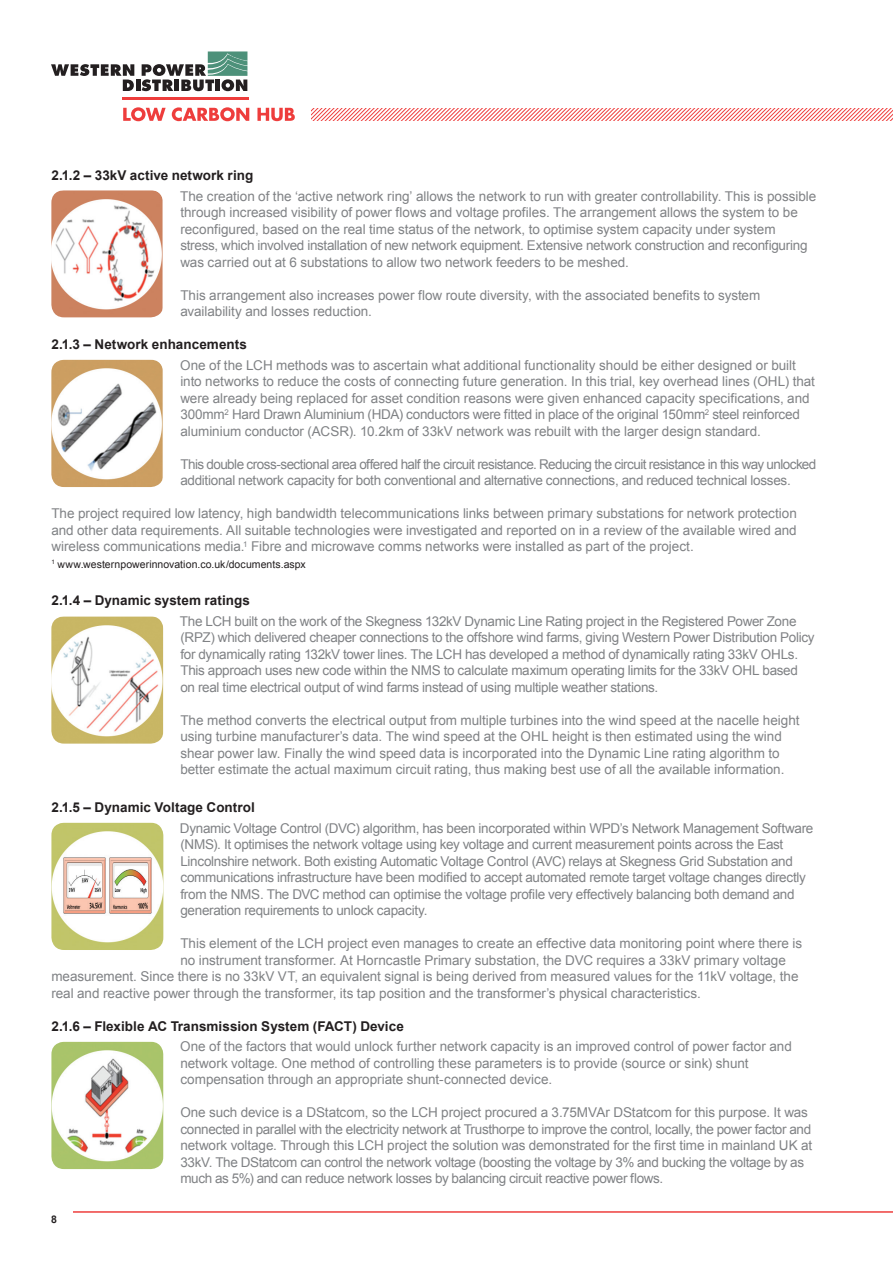
<style>
.page{position:relative;width:893px;height:1263px;background:#fff}
.page>*{position:absolute;margin:0;border:0;box-sizing:border-box;transform-origin:0 0}
.t1{font:13.5px/16.5px "Arial";letter-spacing:-.01em;color:#808285}
.t2{font:13.5px/16.5px "Arial";letter-spacing:-.035em;color:#808285}
.t3{font:700 13.5px "Arial";color:#231f20}
.t4{font:10.5px "Arial";letter-spacing:.005em;color:#231f20}
.t5{font:700 10.5px "Arial";color:#231f20}
</style>
<div class="page">
<hr style="left:73px;top:1211px;width:820px;height:1px;background:#ee3d3c">
<svg style="left:312px;top:108px;width:581px;height:13px"></svg>
<svg style="left:123px;top:107px;width:43px;height:14px"></svg>
<svg style="left:172px;top:107px;width:77px;height:14px"></svg>
<svg style="left:257px;top:108px;width:38px;height:13px"></svg>
<svg style="left:51px;top:64px;width:83px;height:27px"></svg>
<hr style="left:136px;top:80px;width:4px;height:11px;background:#231f20">
<svg style="left:142px;top:51px;width:105px;height:40px"></svg>
<hr style="left:122px;top:97px;width:126px;height:3px;background:#ee3d3c">
<img style="left:51px;top:190px;width:112px;height:127px">
<img style="left:51px;top:360px;width:112px;height:127px">
<img style="left:51px;top:616px;width:112px;height:128px">
<img style="left:51px;top:823px;width:112px;height:127px">
<img style="left:51px;top:1042px;width:112px;height:127px">
<p class="t3" style="left:51px;top:166px;width:203px">2.1.2 – 33kV active network ring</p>
<p class="t1" style="left:180px;top:188px;width:638px">The creation of the ‘active network ring’ allows the network to run with greater controllability. This is possible through increased visibility of power flows and voltage profiles. The arrangement allows the system to be reconfigured, based on the real time status of the network, to optimise system capacity under system stress, which involved installation of new network equipment. Extensive network construction and reconfiguring was carried out at 6 substations to allow two network feeders to be meshed.</p>
<p class="t1" style="left:180px;top:287px;width:581px">This arrangement also increases power flow route diversity, with the associated benefits to system availability and losses reduction.</p>
<p class="t3" style="left:51px;top:335px;width:197px">2.1.3 – Network enhancements</p>
<p class="t1" style="left:180px;top:357px;width:636px">One of the LCH methods was to ascertain what additional functionality should be either designed or built into networks to reduce the costs of connecting future generation. In this trial, key overhead lines (OHL) that were already being replaced for asset condition reasons were given enhanced capacity specifications, and 300mm<sup>2</sup> Hard Drawn Aluminium (HDA) conductors were fitted in place of the original 150mm<sup>2</sup> steel reinforced aluminium conductor (ACSR). 10.2km of 33kV network was rebuilt with the larger design standard.</p>
<p class="t2" style="left:180px;top:456px;width:637px">This double cross-sectional area offered half the circuit resistance. Reducing the circuit resistance in this way unlocked additional network capacity for both conventional and alternative connections, and reduced technical losses.</p>
<p class="t1" style="left:51px;top:506px;width:747px;text-align:justify">The project required low latency, high bandwidth telecommunications links between primary substations for network protection and other data requirements. All suitable technologies were investigated and reported on in a review of the available wired and wireless communications media.<sup>1</sup> Fibre and microwave comms networks were installed as part of the project.</p>
<p class="t4" style="left:51px;top:557px;width:256px"><sup>1</sup> www.westernpowerinnovation.co.uk/documents.aspx</p>
<p class="t3" style="left:51px;top:591px;width:200px">2.1.4 – Dynamic system ratings</p>
<p class="t1" style="left:180px;top:613px;width:636px">The LCH built on the work of the Skegness 132kV Dynamic Line Rating project in the Registered Power Zone (RPZ) which delivered cheaper connections to the offshore wind farms, giving Western Power Distribution Policy for dynamically rating 132kV tower lines. The LCH has developed a method of dynamically rating 33kV OHLs.<br>This approach uses new code within the NMS to calculate maximum operating limits for the 33kV OHL based on real time electrical output of wind farms instead of using multiple weather stations.</p>
<p class="t1" style="left:180px;top:712px;width:621px">The method converts the electrical output from multiple turbines into the wind speed at the nacelle height using turbine manufacturer’s data. The wind speed at the OHL height is then estimated using the wind shear power law. Finally the wind speed data is incorporated into the Dynamic Line rating algorithm to better estimate the actual maximum circuit rating, thus making best use of all the available information.</p>
<p class="t3" style="left:51px;top:798px;width:205px">2.1.5 – Dynamic Voltage Control</p>
<p class="t1" style="left:180px;top:820px;width:635px">Dynamic Voltage Control (DVC) algorithm, has been incorporated within WPD’s Network Management Software (NMS). It optimises the network voltage using key voltage and current measurement points across the East Lincolnshire network. Both existing Automatic Voltage Control (AVC) relays at Skegness Grid Substation and communications infrastructure have been modified to accept automated remote target voltage changes directly from the NMS. The DVC method can optimise the voltage profile very effectively balancing both demand and generation requirements to unlock capacity.</p>
<p class="t1" style="left:180px;top:935px;width:623px">This element of the LCH project even manages to create an effective data monitoring point where there is</p>
<p class="t1" style="left:180px;top:952px;width:607px">no instrument transformer. At Horncastle Primary substation, the DVC requires a 33kV primary voltage</p>
<p class="t1" style="left:51px;top:968px;width:749px">measurement. Since there is no 33kV VT, an equivalent signal is being derived from measured values for the 11kV voltage, the</p>
<p class="t1" style="left:51px;top:985px;width:651px">real and reactive power through the transformer, its tap position and the transformer’s physical characteristics.</p>
<p class="t3" style="left:51px;top:1017px;width:354px">2.1.6 – Flexible AC Transmission System (FACT) Device</p>
<p class="t1" style="left:180px;top:1038px;width:613px">One of the factors that would unlock further network capacity is an improved control of power factor and network voltage. One method of controlling these parameters is to provide (source or sink) shunt compensation through an appropriate shunt-connected device.</p>
<p class="t1" style="left:180px;top:1104px;width:633px">One such device is a DStatcom, so the LCH project procured a 3.75MVAr DStatcom for this purpose. It was connected in parallel with the electricity network at Trusthorpe to improve the control, locally, the power factor and network voltage. Through this LCH project the solution was demonstrated for the first time in mainland UK at 33kV. The DStatcom can control the network voltage (boosting the voltage by 3% and bucking the voltage by as much as 5%) and can reduce network losses by balancing circuit reactive power flows.</p>
<p class="t5" style="left:51px;top:1212px;width:7px">8</p>
</div>
